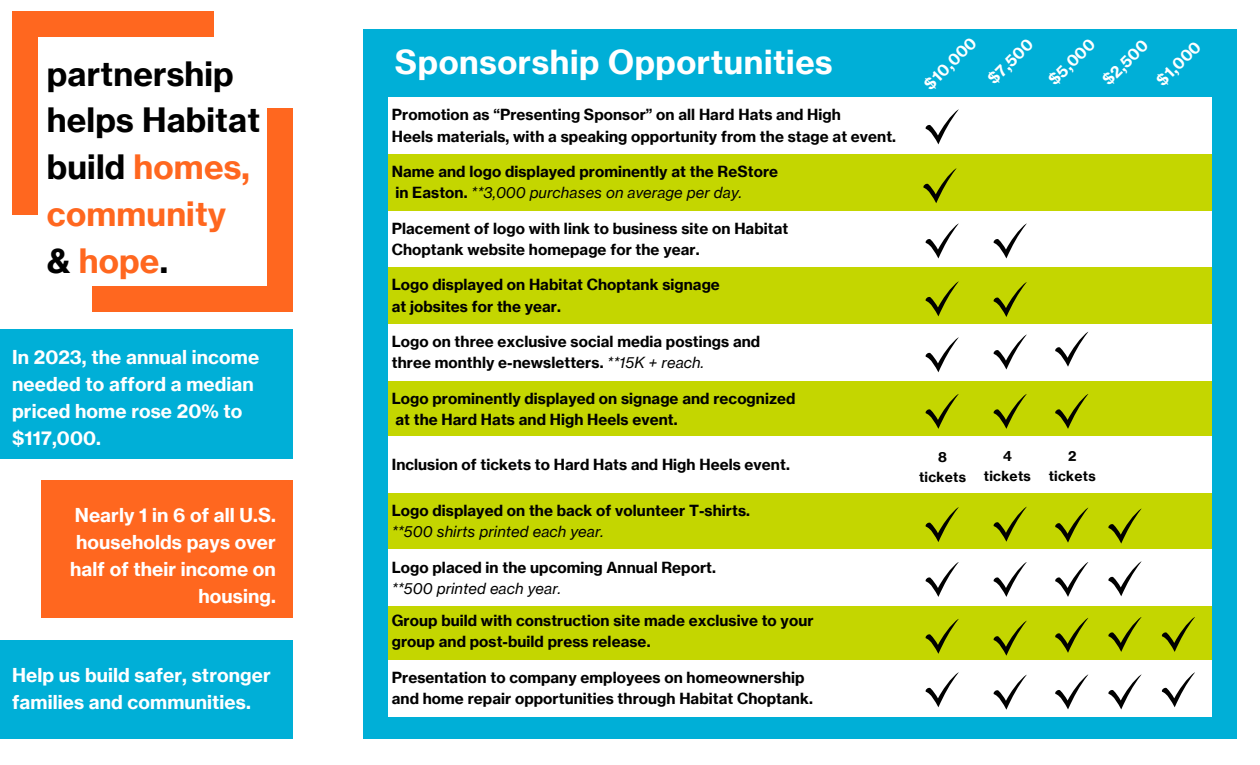
<style>
.page{position:relative;width:1260px;height:765px;background:#fff}
.page>*{position:absolute;margin:0;border:0;box-sizing:border-box;transform-origin:0 0}
.t1{font:700 32.88px/46.9px "Neue Haas Grotesk Text";letter-spacing:.005em;color:#000}
.t2{font:700 32.38px "Neue Haas Grotesk Text";letter-spacing:.02em;color:#fff}
.t3{font:700 18.75px/27.2px "Neue Haas Grotesk Text";letter-spacing:.005em;color:#fff}
.t4{font:700 15.62px "Neue Haas Grotesk Text";color:#fff}
.t5{font:700 15px/21.5px "Neue Haas Grotesk Text";letter-spacing:.005em;color:#000}
.t6{font:italic 15px "Neue Haas Grotesk Text";letter-spacing:.005em;color:#000}
.t7{font:700 13.62px/19.6px "Neue Haas Grotesk Text";letter-spacing:.02em;color:#000;text-align:center}
.s1{color:#ff671f}
.s2{font-weight:400;font-style:italic}
</style>
<div class="page">
<div style="left:363px;top:29px;width:874px;height:710px;background:#00afd7"></div>
<div style="left:388px;top:381px;width:824px;height:57px;background:#c4d600"></div>
<svg style="left:925px;top:394px;width:34px;height:35px"></svg>
<svg style="left:993px;top:394px;width:34px;height:35px"></svg>
<div style="left:388px;top:324px;width:824px;height:57px;background:#fff"></div>
<svg style="left:925px;top:337px;width:34px;height:35px"></svg>
<svg style="left:993px;top:334px;width:34px;height:36px"></svg>
<svg style="left:1055px;top:331px;width:34px;height:36px"></svg>
<div style="left:388px;top:660px;width:824px;height:57px;background:#fff"></div>
<svg style="left:925px;top:672px;width:34px;height:35px"></svg>
<svg style="left:993px;top:674px;width:34px;height:36px"></svg>
<svg style="left:1055px;top:674px;width:34px;height:35px"></svg>
<svg style="left:1108px;top:674px;width:34px;height:35px"></svg>
<svg style="left:1161px;top:672px;width:34px;height:35px"></svg>
<div style="left:388px;top:492px;width:824px;height:57px;background:#c4d600"></div>
<svg style="left:925px;top:507px;width:34px;height:35px"></svg>
<svg style="left:993px;top:506px;width:34px;height:36px"></svg>
<svg style="left:1055px;top:507px;width:34px;height:36px"></svg>
<div style="left:388px;top:98px;width:824px;height:56px;background:#fff"></div>
<svg style="left:925px;top:109px;width:34px;height:35px"></svg>
<div style="left:388px;top:154px;width:824px;height:57px;background:#c4d600"></div>
<svg style="left:923px;top:168px;width:34px;height:35px"></svg>
<div style="left:388px;top:603px;width:824px;height:57px;background:#c4d600"></div>
<svg style="left:925px;top:619px;width:34px;height:35px"></svg>
<svg style="left:993px;top:620px;width:34px;height:36px"></svg>
<svg style="left:1055px;top:618px;width:34px;height:35px"></svg>
<svg style="left:1108px;top:617px;width:34px;height:35px"></svg>
<svg style="left:1161px;top:617px;width:34px;height:35px"></svg>
<div style="left:388px;top:549px;width:824px;height:57px;background:#fff"></div>
<svg style="left:925px;top:562px;width:34px;height:35px"></svg>
<svg style="left:993px;top:562px;width:34px;height:35px"></svg>
<svg style="left:1055px;top:562px;width:34px;height:35px"></svg>
<svg style="left:1108px;top:561px;width:34px;height:35px"></svg>
<div style="left:388px;top:437px;width:824px;height:56px;background:#fff"></div>
<div style="left:388px;top:211px;width:824px;height:57px;background:#fff"></div>
<svg style="left:925px;top:223px;width:34px;height:35px"></svg>
<svg style="left:993px;top:223px;width:34px;height:35px"></svg>
<div style="left:13px;top:11px;width:201px;height:26px;background:#ff671f"></div>
<div style="left:13px;top:11px;width:25px;height:204px;background:#ff671f"></div>
<div style="left:92px;top:286px;width:201px;height:25px;background:#ff671f"></div>
<div style="left:268px;top:108px;width:25px;height:203px;background:#ff671f"></div>
<div style="left:41px;top:481px;width:252px;height:137px;background:#ff671f"></div>
<div style="left:0;top:329px;width:292px;height:130px;background:#00afd7"></div>
<div style="left:0;top:640px;width:293px;height:99px;background:#00afd7"></div>
<div style="left:388px;top:267px;width:824px;height:57px;background:#c4d600"></div>
<svg style="left:925px;top:281px;width:34px;height:35px"></svg>
<svg style="left:993px;top:282px;width:34px;height:35px"></svg>
<svg style="left:1055px;top:394px;width:34px;height:35px"></svg>
<svg style="left:1108px;top:508px;width:34px;height:36px"></svg>
<h1 class="t1" style="left:47px;top:50px;width:215px">partnership helps Habitat build <span class="s1">homes, community<br></span>&amp; <span class="s1">hope</span>.</h1>
<p class="t3" style="left:12px;top:343px;width:249px">In 2023, the annual income needed to afford a median priced home rose 20% to $117,000.</p>
<p class="t3" style="left:70px;top:501px;width:207px;text-align:right">Nearly 1 in 6 of all U.S. households pays over half of their income on housing.</p>
<p class="t3" style="left:12px;top:661px;width:260px">Help us build safer, stronger families and communities.</p>
<h2 class="t2" style="left:395px;top:42px;width:439px">Sponsorship Opportunities</h2>
<p class="t5" style="left:392px;top:104px;width:506px">Promotion as “Presenting Sponsor” on all Hard Hats and High<br>Heels materials, with a speaking opportunity from the stage at event.</p>
<p class="t5" style="left:392px;top:161px;width:388px">Name and logo displayed prominently at the ReStore in Easton. <span class="s2">**3,000 purchases on average per day.</span></p>
<p class="t5" style="left:392px;top:217px;width:398px">Placement of logo with link to business site on Habitat<br>Choptank website homepage for the year.</p>
<p class="t5" style="left:392px;top:274px;width:330px">Logo displayed on Habitat Choptank signage at jobsites for the year.</p>
<p class="t5" style="left:392px;top:330px;width:370px">Logo on three exclusive social media postings and three monthly e-newsletters. <span class="s2">**15K + reach.</span></p>
<p class="t5" style="left:392px;top:387px;width:405px">Logo prominently displayed on signage and recognized at the Hard Hats and High Heels event.</p>
<p class="t5" style="left:392px;top:454px;width:400px">Inclusion of tickets to Hard Hats and High Heels event.</p>
<p class="t5" style="left:392px;top:500px;width:360px">Logo displayed on the back of volunteer T-shirts.</p>
<p class="t6" style="left:392px;top:523px;width:214px">**500 shirts printed each year.</p>
<p class="t5" style="left:392px;top:556px;width:326px">Logo placed in the upcoming Annual Report.</p>
<p class="t6" style="left:392px;top:580px;width:171px">**500 printed each year.</p>
<p class="t5" style="left:392px;top:609px;width:423px">Group build with construction site made exclusive to your group and post-build press release.</p>
<p class="t5" style="left:392px;top:666px;width:423px">Presentation to company employees on homeownership and home repair opportunities through Habitat Choptank.</p>
<p class="t4" style="left:920px;top:80px;width:68px;rotate:-45deg">$10,000</p>
<p class="t4" style="left:984px;top:74px;width:58px;rotate:-45deg">$7,500</p>
<p class="t4" style="left:1044px;top:75px;width:60px;rotate:-45deg">$5,000</p>
<p class="t4" style="left:1098px;top:75px;width:58px;rotate:-45deg">$2,500</p>
<p class="t4" style="left:1152px;top:76px;width:57px;rotate:-45deg">$1,000</p>
<p class="t7" style="left:919px;top:447px;width:49px">8 tickets</p>
<p class="t7" style="left:984px;top:447px;width:49px">4 tickets</p>
<p class="t7" style="left:1049px;top:447px;width:49px">2 tickets</p>
</div>
